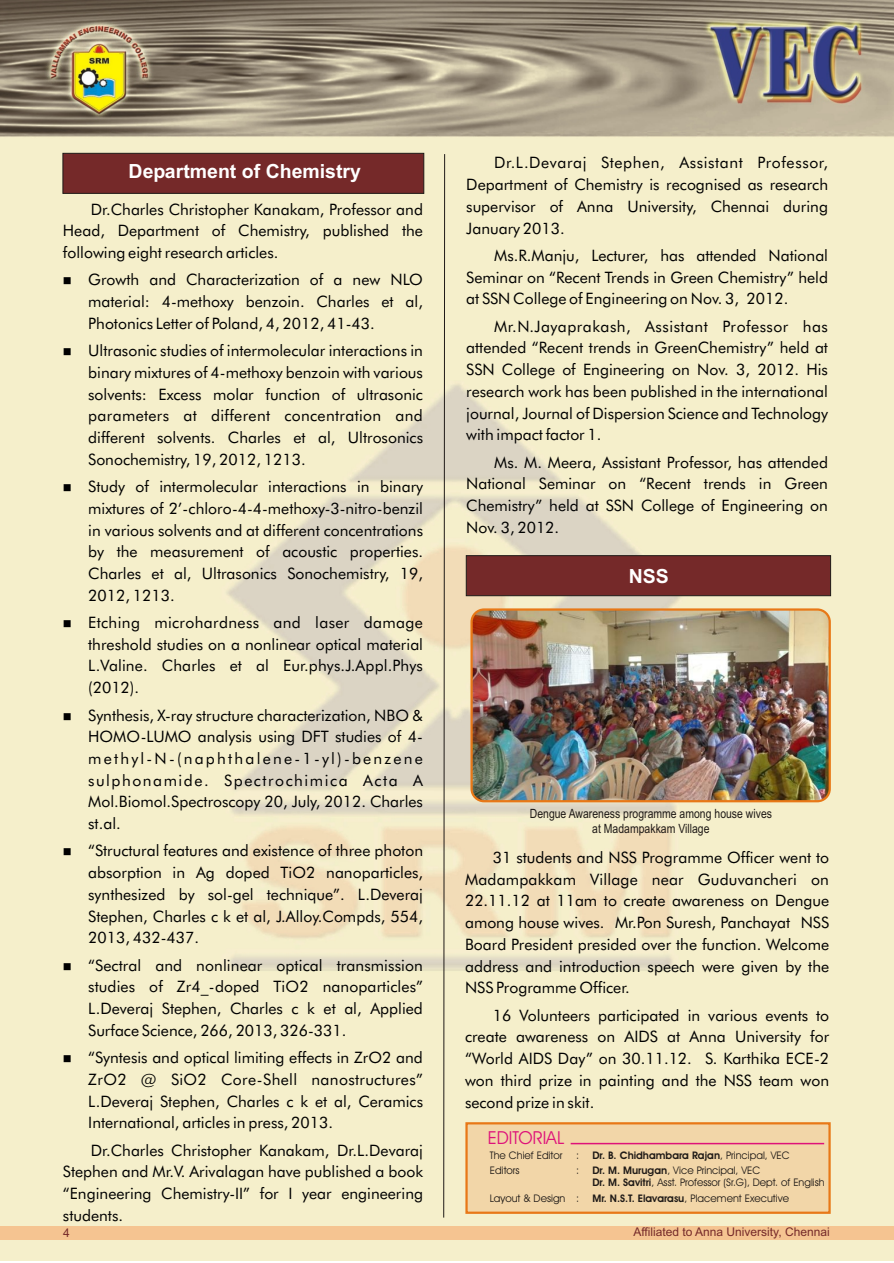
<style>
.page{position:relative;width:894px;height:1263px;background:#fff}
.page>*{position:absolute;margin:0;border:0;box-sizing:border-box;transform-origin:0 0}
.t1{font:700 19.5px "Arial";color:#fff}
.t2{font:18px "Avant Garde Bk BT";color:#de127a}
.t3{font:15.75px/21.8px "Futura Bk BT";color:#000;text-align:justify}
.t4{font:12.75px/14.4px "Arial Narrow";color:#1f1a17;text-align:center}
.t5{font:12px "Arial";color:#752929}
.t6{font:10.5px/12.6px "Avant Garde Bk BT";color:#1f1a17}
.t7{font:700 10.5px "Avant Garde Bk BT";color:#1f1a17}
.s1{font-weight:400}
.s2{font-weight:700}
</style>
<div class="page">
<img style="left:0;top:0;width:894px;height:1261px">
<div style="left:0;top:1226px;width:894px;height:14px;background:#f5c491"></div>
<svg style="left:443px;top:154px;width:2px;height:1064px;background:#87806f"></svg>
<div style="left:63px;top:153px;width:361px;height:41px;background:#752929;border:1px solid #1f1a17"></div>
<div style="left:466px;top:555px;width:365px;height:41px;background:#752929;border:1px solid #1f1a17"></div>
<img style="left:472px;top:610px;width:358px;height:191px;border-radius:12px">
<div style="left:470px;top:608px;width:361px;height:194px;border:2px solid #e87817;border-radius:12px"></div>
<div style="left:465px;top:1122px;width:366px;height:92px;background:#f2d6a8;border:2px solid #e87817"></div>
<hr style="left:571px;top:1143px;width:253px;height:1px;background:#de127a">
<p class="t1" style="left:129px;top:164px;width:234px">Department of Chemistry</p>
<p class="t3" style="left:63px;top:200px;width:362px;text-indent:28px">Dr.Charles Christopher Kanakam, Professor and Head, Department of Chemistry, published the following eight research articles.</p>
<p class="t3" style="left:88px;top:270px;width:336px;text-indent:-25px">■ Growth and Characterization of a new NLO material: 4-methoxy benzoin. Charles et al, Photonics Letter of Poland, 4, 2012, 41-43.</p>
<p class="t3" style="left:88px;top:341px;width:336px;text-indent:-25px">■ Ultrasonic studies of intermolecular interactions in binary mixtures of 4-methoxy benzoin with various solvents: Excess molar function of ultrasonic parameters at different concentration and different solvents. Charles et al, Ultrosonics Sonochemistry, 19, 2012, 1213.</p>
<p class="t3" style="left:88px;top:477px;width:336px;text-indent:-25px">■ Study of intermolecular interactions in binary mixtures of 2’-chloro-4-4-methoxy-3-nitro-benzil in various solvents and at different concentrations by the measurement of acoustic properties.<br>Charles et al, Ultrasonics Sonochemistry, 19, 2012, 1213.</p>
<p class="t3" style="left:88px;top:613px;width:336px;text-indent:-25px">■ Etching microhardness and laser damage threshold studies on a nonlinear optical material L.Valine. Charles et al Eur.phys.J.Appl.Phys (2012).</p>
<p class="t3" style="left:88px;top:706px;width:336px;text-indent:-25px">■ Synthesis, X-ray structure characterization, NBO &amp; HOMO-LUMO analysis using DFT studies of 4- methyl-N-(naphthalene-1-yl)-benzene sulphonamide. Spectrochimica Acta A Mol.Biomol.Spectroscopy 20, July, 2012. Charles st.al.</p>
<p class="t3" style="left:88px;top:842px;width:336px;text-indent:-25px">■ “Structural features and existence of three photon absorption in Ag doped TiO2 nanoparticles, synthesized by sol-gel technique”. L.Deveraj Stephen, Charles c k et al, J.Alloy.Compds, 554, 2013, 432-437.</p>
<p class="t3" style="left:88px;top:956px;width:336px;text-indent:-25px">■ “Sectral and nonlinear optical transmission studies of Zr4_-doped TiO2 nanoparticles” L.Deveraj Stephen, Charles c k et al, Applied Surface Science, 266, 2013, 326-331.</p>
<p class="t3" style="left:88px;top:1048px;width:336px;text-indent:-25px">■ “Syntesis and optical limiting effects in ZrO2 and ZrO2 @ SiO2 Core-Shell nanostructures” L.Deveraj Stephen, Charles c k et al, Ceramics International, articles in press, 2013.</p>
<p class="t3" style="left:63px;top:1141px;width:362px;text-indent:28px">Dr.Charles Christopher Kanakam, Dr.L.Devaraj Stephen and Mr.V. Arivalagan have published a book “Engineering Chemistry-II” for I year engineering students.</p>
<p class="t3" style="left:466px;top:154px;width:363px;text-indent:28px">Dr.L.Devaraj Stephen, Assistant Professor, Department of Chemistry is recognised as research supervisor of Anna University, Chennai during January 2013.</p>
<p class="t3" style="left:466px;top:246px;width:363px;text-indent:28px">Ms.R.Manju, Lecturer, has attended National Seminar on “Recent Trends in Green Chemistry” held at SSN College of Engineering on Nov. 3, 2012.</p>
<p class="t3" style="left:466px;top:317px;width:363px;text-indent:28px">Mr.N.Jayaprakash, Assistant Professor has attended “Recent trends in GreenChemistry” held at SSN College of Engineering on Nov. 3, 2012. His research work has been published in the international journal, Journal of Dispersion Science and Technology with impact factor 1.</p>
<p class="t3" style="left:466px;top:453px;width:363px;text-indent:28px">Ms. M. Meera, Assistant Professor, has attended National Seminar on “Recent trends in Green Chemistry” held at SSN College of Engineering on Nov. 3, 2012.</p>
<p class="t1" style="left:629px;top:568px;width:42px">NSS</p>
<p class="t4" style="left:530px;top:808px;width:244px">Dengue Awareness programme among house wives at Madampakkam Village</p>
<p class="t3" style="left:465px;top:848px;width:366px;text-indent:28px">31 students and NSS Programme Officer went to Madampakkam Village near Guduvancheri on 22.11.12 at 11am to create awareness on Dengue among house wives. Mr.Pon Suresh, Panchayat NSS Board President presided over the function. Welcome address and introduction speech were given by the NSS Programme Officer.</p>
<p class="t3" style="left:465px;top:1006px;width:366px;text-indent:28px">16 Volunteers participated in various events to create awareness on AIDS at Anna University for “World AIDS Day” on 30.11.12. S. Karthika ECE-2 won third prize in painting and the NSS team won second prize in skit.</p>
<p class="t2" style="left:488px;top:1131px;width:78px">EDITORIAL</p>
<p class="t6" style="left:490px;top:1149px;width:74px">The Chief Editor</p>
<p class="t6" style="left:576px;top:1149px;width:5px">:</p>
<p class="t7" style="left:592px;top:1151px;width:199px">Dr. B. Chidhambara Rajan<span class="s1">, Principal, VEC</span></p>
<p class="t6" style="left:490px;top:1165px;width:31px">Editors</p>
<p class="t6" style="left:576px;top:1165px;width:5px">:</p>
<p class="t6" style="left:592px;top:1165px;width:234px"><span class="s2">Dr. M. Murugan</span>, Vice Principal, VEC<br><span class="s2">Dr. M. Savitri</span>, Asst. Professor (Sr.G), Dept. of English</p>
<p class="t6" style="left:490px;top:1192px;width:91px">Layout &amp; Design :</p>
<p class="t6" style="left:592px;top:1192px;width:198px"><span class="s2">Mr. N.S.T. Elavarasu</span>, Placement Executive</p>
<p class="t5" style="left:63px;top:1228px;width:8px">4</p>
<p class="t5" style="left:633px;top:1227px;width:198px">Affiliated to Anna University, Chennai</p>
</div>
